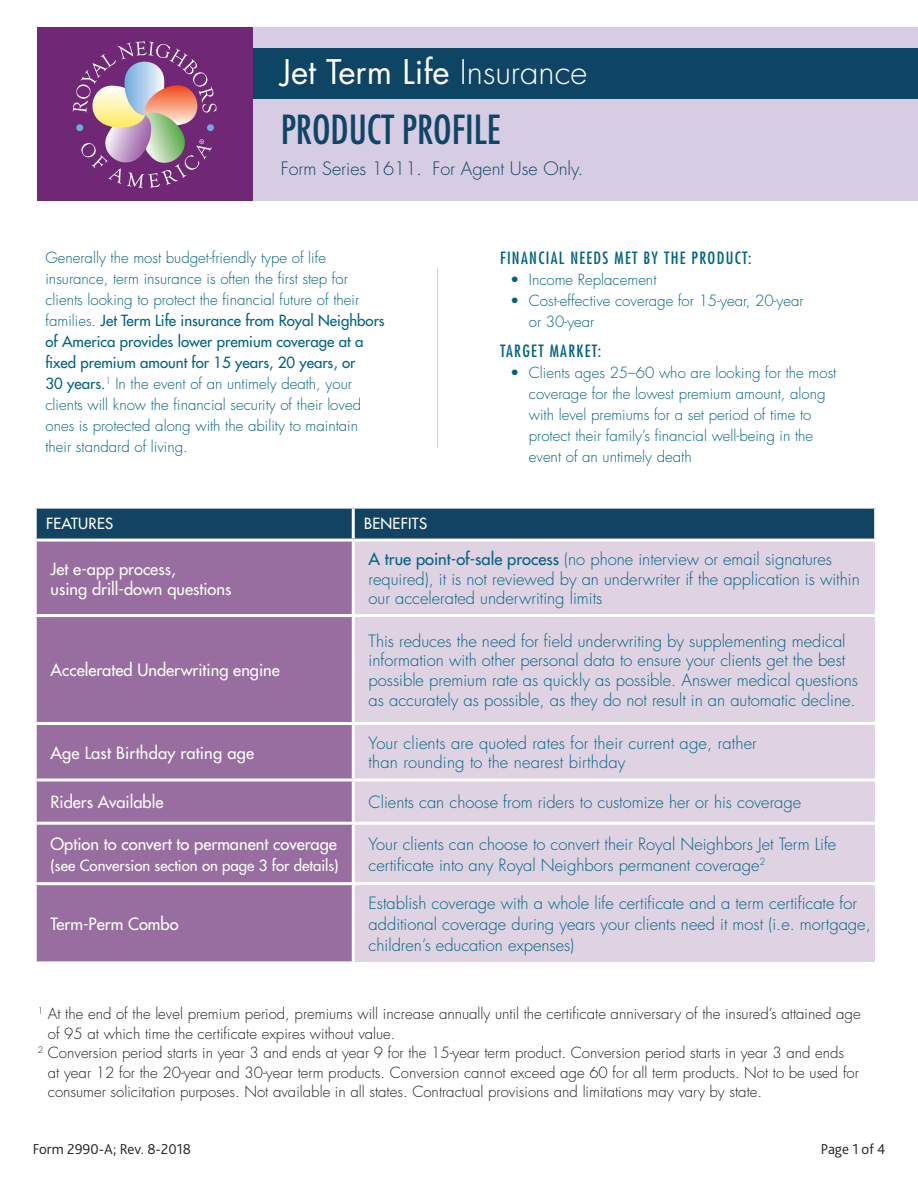
<style>
.page{position:relative;width:918px;height:1188px;background:#fff}
.page>*{position:absolute;margin:0;border:0;box-sizing:border-box;transform-origin:0 0}
.t1{font:condensed 39px "Futura Std";color:#0f4565}
.t2{font:33px "Futura Std";color:#fff}
.t3{font:300 18px "Futura Std";color:#0f4565}
._1st_bullet{font:300 16.5px/19.8px "Futura Std";color:#006482}
._1st_bullet-2{font:500 16.5px/19.8px "Futura Std";color:#fff}
.t4{font:condensed 16.5px "Futura Std";letter-spacing:.08em;color:#006482}
.t5{font:300 15px/21px "Futura Std";color:#006482}
.t6{font:300 15px/19.5px "Futura Std";color:#231f20}
._1st_bullet-3{font:500 15px "Futura Std";color:#fff}
.t7{font:300 15px "Bliss 2";color:#231f20}
._1st_bullet-4{font:500 15px "Futura Std";letter-spacing:.02em;color:#fff}
.s1{font-weight:300}
.s2{font-weight:500}
</style>
<div class="page">
<div style="left:208px;top:27px;width:710px;height:174px;background:#d6cce3"></div>
<div style="left:249px;top:48px;width:669px;height:50px;background:#0e4464"></div>
<div style="left:37px;top:27px;width:216px;height:174px;background:#702775"></div>
<svg style="left:73px;top:41px;width:144px;height:147px"></svg>
<div style="left:37px;top:509px;width:837px;height:30px;background:#134363"></div>
<div style="left:37px;top:542px;width:315px;height:419px;background:#986da0"></div>
<div style="left:355px;top:542px;width:520px;height:420px;background:#dfd2e3"></div>
<hr style="left:34px;top:614px;width:319px;height:3px;background:#fff">
<hr style="left:34px;top:722px;width:319px;height:3px;background:#fff">
<hr style="left:34px;top:778px;width:319px;height:3px;background:#fff">
<hr style="left:34px;top:822px;width:319px;height:3px;background:#fff">
<hr style="left:34px;top:882px;width:319px;height:3px;background:#fff">
<hr style="left:352px;top:509px;width:3px;height:30px;background:#fff">
<hr style="left:353px;top:614px;width:522px;height:3px;background:#fff">
<hr style="left:353px;top:722px;width:522px;height:3px;background:#fff">
<hr style="left:353px;top:778px;width:522px;height:3px;background:#fff">
<hr style="left:353px;top:822px;width:522px;height:3px;background:#fff">
<hr style="left:353px;top:882px;width:522px;height:3px;background:#fff">
<hr style="left:437px;top:269px;width:1px;height:179px;background:#d6cce3">
<p class="t2" style="left:281px;top:51px;width:308px">Jet Term Life <span class="s1">Insurance</span></p>
<p class="t1" style="left:281px;top:106px;width:221px">PRODUCT PROFILE</p>
<p class="t3" style="left:281px;top:157px;width:304px">Form Series 1611. For Agent Use Only.</p>
<p class="t5" style="left:45px;top:247px;width:341px">Generally the most budget-friendly type of life insurance, term insurance is often the first step for clients looking to protect the financial future of their families. <span class="s2">Jet Term Life insurance from Royal Neighbors of America provides lower premium coverage at a fixed premium amount for 15 years, 20 years, or<br>30 years.</span><sup>1</sup> In the event of an untimely death, your clients will know the financial security of their loved ones is protected along with the ability to maintain their standard of living.</p>
<p class="t4" style="left:500px;top:248px;width:253px">FINANCIAL NEEDS MET BY THE PRODUCT:</p>
<p class="t5" style="left:510px;top:270px;width:148px">• Income Replacement</p>
<p class="t5" style="left:529px;top:291px;width:276px;text-indent:-19px">• Cost-effective coverage for 15-year, 20-year or 30-year</p>
<p class="t4" style="left:500px;top:341px;width:103px">TARGET MARKET:</p>
<p class="t5" style="left:529px;top:363px;width:309px;text-indent:-19px">• Clients ages 25–60 who are looking for the most coverage for the lowest premium amount, along with level premiums for a set period of time to protect their family’s financial well-being in the event of an untimely death</p>
<p class="_1st_bullet-4" style="left:46px;top:514px;width:69px">FEATURES</p>
<p class="_1st_bullet-4" style="left:364px;top:514px;width:65px">BENEFITS</p>
<p class="_1st_bullet-2" style="left:51px;top:559px;width:182px">Jet e-app process,<br>using drill-down questions</p>
<p class="_1st_bullet" style="left:369px;top:549px;width:493px"><span class="s2">A true point-of-sale process</span> (no phone interview or email signatures required), it is not reviewed by an underwriter if the application is within our accelerated underwriting limits</p>
<p class="_1st_bullet-2" style="left:51px;top:660px;width:231px">Accelerated Underwriting engine</p>
<p class="_1st_bullet" style="left:369px;top:631px;width:491px">This reduces the need for field underwriting by supplementing medical information with other personal data to ensure your clients get the best possible premium rate as quickly as possible. Answer medical questions as accurately as possible, as they do not result in an automatic decline.</p>
<p class="_1st_bullet-2" style="left:51px;top:743px;width:205px">Age Last Birthday rating age</p>
<p class="_1st_bullet" style="left:369px;top:733px;width:390px">Your clients are quoted rates for their current age, rather than rounding to the nearest birthday</p>
<p class="_1st_bullet-2" style="left:51px;top:793px;width:114px">Riders Available</p>
<p class="_1st_bullet" style="left:369px;top:793px;width:434px">Clients can choose from riders to customize her or his coverage</p>
<p class="_1st_bullet-2" style="left:51px;top:834px;width:288px">Option to convert to permanent coverage</p>
<p class="_1st_bullet-3" style="left:51px;top:856px;width:290px">(see Conversion section on page 3 for details)</p>
<p class="_1st_bullet" style="left:369px;top:834px;width:469px;line-height:21px">Your clients can choose to convert their Royal Neighbors Jet Term Life certificate into any Royal Neighbors permanent coverage<sup>2</sup></p>
<p class="_1st_bullet-2" style="left:51px;top:914px;width:130px">Term-Perm Combo</p>
<p class="_1st_bullet" style="left:369px;top:893px;width:504px;line-height:21px">Establish coverage with a whole life certificate and a term certificate for additional coverage during years your clients need it most (i.e. mortgage, children’s education expenses)</p>
<p class="t6" style="left:48px;top:1005px;width:814px;text-indent:-10px"><sup>1</sup> At the end of the level premium period, premiums will increase annually until the certificate anniversary of the insured’s attained age of 95 at which time the certificate expires without value.</p>
<p class="t6" style="left:48px;top:1044px;width:813px;text-indent:-10px"><sup>2</sup> Conversion period starts in year 3 and ends at year 9 for the 15-year term product. Conversion period starts in year 3 and ends at year 12 for the 20-year and 30-year term products. Conversion cannot exceed age 60 for all term products. Not to be used for consumer solicitation purposes. Not available in all states. Contractual provisions and limitations may vary by state.</p>
<p class="t7" style="left:33px;top:1140px;width:160px">Form 2990-A; Rev. 8-2018</p>
<p class="t7" style="left:821px;top:1140px;width:66px">Page 1 of 4</p>
</div>
